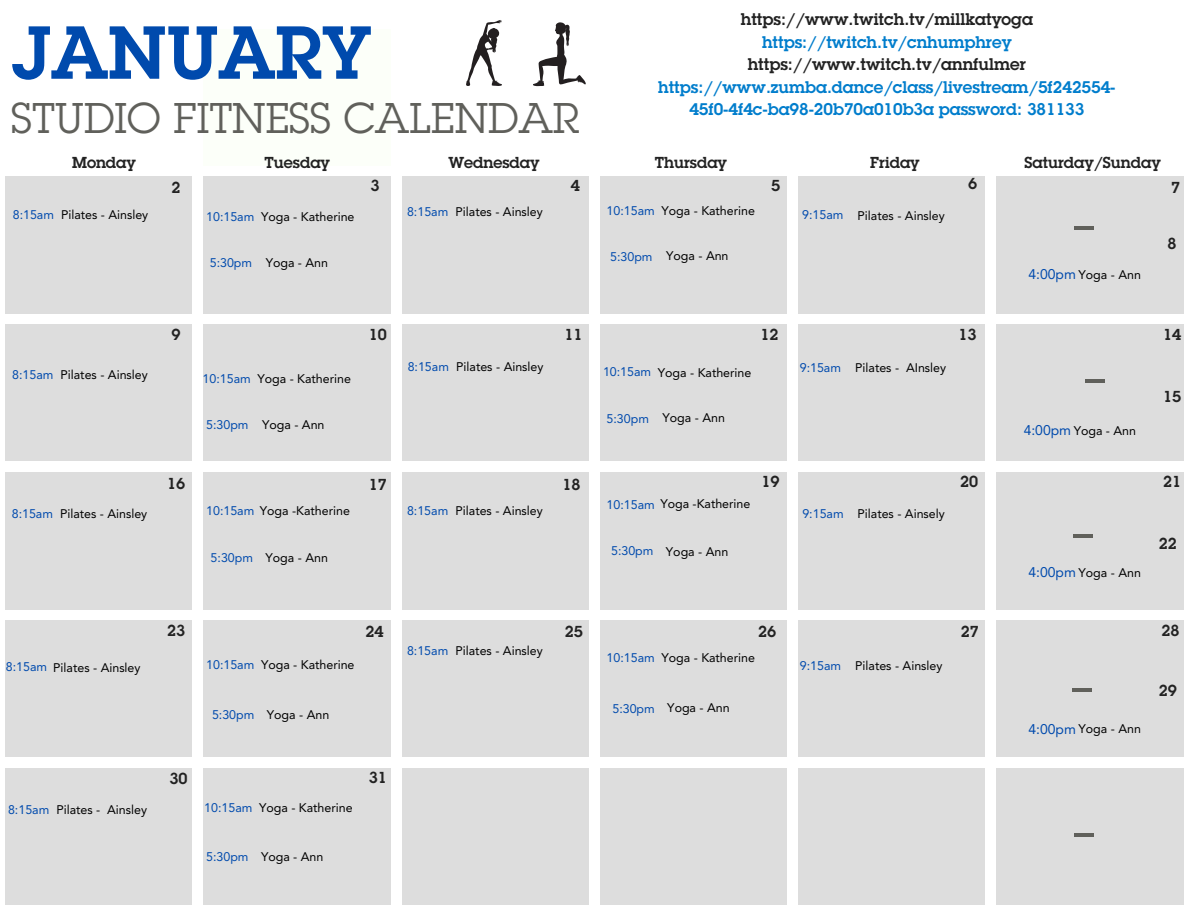
<style>
.page{position:relative;width:1188px;height:918px;background:#fff}
.page>*{position:absolute;margin:0;border:0;box-sizing:border-box;transform-origin:0 0}
.t1{font:600 73.35px "Lubalin Graph Std";color:#004aad}
.t2{font:42px "Lubalin Graph Std";color:#60605b}
.t3{font:600 16.5px/22.5px "Lubalin Graph Std";color:#007dcc;text-align:center}
.t4{font:600 16.5px "Lubalin Graph Std";color:#222}
.t5{font:600 15.6px "Lubalin Graph Std";color:#222}
.t6{font:12.45px "Avenir LT Std";color:#000}
.s1{color:#004aad}
.s2{font-size:13.95px;color:#004aad}
</style>
<div class="page">
<div style="left:402px;top:621px;width:187px;height:136px;background:#d9d9d9"></div>
<div style="left:600px;top:621px;width:187px;height:136px;background:#d9d9d9"></div>
<div style="left:203px;top:29px;width:188px;height:136px;background:#fcfff9"></div>
<div style="left:798px;top:621px;width:187px;height:136px;background:#d9d9d9"></div>
<div style="left:996px;top:621px;width:188px;height:136px;background:#d9d9d9"></div>
<div style="left:5px;top:768px;width:187px;height:136px;background:#d9d9d9"></div>
<div style="left:203px;top:768px;width:188px;height:136px;background:#d9d9d9"></div>
<div style="left:402px;top:768px;width:187px;height:136px;background:#d9d9d9"></div>
<div style="left:5px;top:176px;width:187px;height:138px;background:#d9d9d9"></div>
<div style="left:600px;top:768px;width:187px;height:136px;background:#d9d9d9"></div>
<div style="left:203px;top:176px;width:188px;height:138px;background:#d9d9d9"></div>
<div style="left:798px;top:768px;width:187px;height:136px;background:#d9d9d9"></div>
<div style="left:402px;top:176px;width:187px;height:138px;background:#d9d9d9"></div>
<div style="left:996px;top:768px;width:188px;height:136px;background:#d9d9d9"></div>
<div style="left:600px;top:176px;width:187px;height:138px;background:#d9d9d9"></div>
<div style="left:798px;top:176px;width:187px;height:138px;background:#d9d9d9"></div>
<div style="left:996px;top:176px;width:188px;height:138px;background:#d9d9d9"></div>
<div style="left:5px;top:325px;width:187px;height:136px;background:#d9d9d9"></div>
<div style="left:203px;top:325px;width:188px;height:136px;background:#d9d9d9"></div>
<div style="left:402px;top:325px;width:187px;height:136px;background:#d9d9d9"></div>
<div style="left:600px;top:325px;width:187px;height:136px;background:#d9d9d9"></div>
<div style="left:798px;top:325px;width:187px;height:136px;background:#d9d9d9"></div>
<div style="left:996px;top:325px;width:188px;height:136px;background:#d9d9d9"></div>
<div style="left:5px;top:472px;width:187px;height:138px;background:#d9d9d9"></div>
<div style="left:203px;top:472px;width:188px;height:138px;background:#d9d9d9"></div>
<div style="left:402px;top:472px;width:187px;height:138px;background:#d9d9d9"></div>
<div style="left:600px;top:472px;width:187px;height:138px;background:#d9d9d9"></div>
<div style="left:798px;top:472px;width:187px;height:138px;background:#d9d9d9"></div>
<div style="left:996px;top:472px;width:188px;height:138px;background:#d9d9d9"></div>
<div style="left:5px;top:621px;width:187px;height:136px;background:#d9d9d9"></div>
<div style="left:203px;top:621px;width:188px;height:136px;background:#d9d9d9"></div>
<hr style="left:1072px;top:688px;width:20px;height:4px;background:#60605b">
<hr style="left:1073px;top:534px;width:19px;height:4px;background:#60605b">
<hr style="left:1086px;top:380px;width:19px;height:3px;background:#60605b">
<hr style="left:1074px;top:226px;width:19px;height:4px;background:#60605b">
<svg style="left:466px;top:20px;width:36px;height:66px"></svg>
<svg style="left:533px;top:22px;width:53px;height:64px"></svg>
<hr style="left:1074px;top:834px;width:19px;height:3px;background:#60605b">
<h1 class="t1" style="left:11px;top:26px;width:362px">JANUARY</h1>
<h2 class="t2" style="left:11px;top:103px;width:570px">STUDIO FITNESS CALENDAR</h2>
<h3 class="t4" style="left:741px;top:13px;width:294px">https://www.twitch.tv/millkatyoga</h3>
<h3 class="t3" style="left:762px;top:33px;width:251px">https://twitch.tv/cnhumphrey</h3>
<h3 class="t4" style="left:748px;top:58px;width:280px">https://www.twitch.tv/annfulmer</h3>
<h3 class="t3" style="left:658px;top:78px;width:459px">https://www.zumba.dance/class/livestream/5f242554-<br>45f0-4f4c-ba98-20b70a010b3a password: 381133</h3>
<p class="t5" style="left:72px;top:157px;width:65px">Monday</p>
<p class="t5" style="left:265px;top:157px;width:67px">Tuesday</p>
<p class="t5" style="left:448px;top:157px;width:93px">Wednesday</p>
<p class="t5" style="left:655px;top:157px;width:74px">Thursday</p>
<p class="t5" style="left:870px;top:157px;width:51px">Friday</p>
<p class="t5" style="left:1024px;top:157px;width:138px">Saturday/Sunday</p>
<p class="t5" style="left:172px;top:182px;width:11px">2</p>
<p class="t5" style="left:371px;top:180px;width:11px">3</p>
<p class="t5" style="left:571px;top:180px;width:11px">4</p>
<p class="t5" style="left:771px;top:180px;width:11px">5</p>
<p class="t5" style="left:968px;top:178px;width:11px">6</p>
<p class="t5" style="left:1171px;top:182px;width:11px">7</p>
<p class="t6" style="left:13px;top:209px;width:137px"><span class="s1">8:15am</span> Pilates - Ainsley</p>
<p class="t6" style="left:206px;top:212px;width:150px"><span class="s1">10:15am</span> Yoga - Katherine</p>
<p class="t6" style="left:210px;top:257px;width:120px"><span class="s1">5:30pm</span> Yoga - Ann</p>
<p class="t6" style="left:407px;top:207px;width:137px"><span class="s1">8:15am</span> Pilates - Ainsley</p>
<p class="t6" style="left:607px;top:205px;width:150px"><span class="s1">10:15am</span> Yoga - Katherine</p>
<p class="t6" style="left:610px;top:251px;width:120px"><span class="s1">5:30pm</span> Yoga - Ann</p>
<p class="t6" style="left:802px;top:210px;width:144px"><span class="s1">9:15am</span> Pilates - Ainsley</p>
<p class="t6" style="left:1028px;top:270px;width:114px"><span class="s2">4:00pm</span> Yoga - Ann</p>
<p class="t5" style="left:1168px;top:238px;width:11px">8</p>
<p class="t6" style="left:12px;top:370px;width:137px"><span class="s1">8:15am</span> Pilates - Ainsley</p>
<p class="t5" style="left:172px;top:329px;width:11px">9</p>
<p class="t5" style="left:369px;top:329px;width:20px">10</p>
<p class="t5" style="left:565px;top:329px;width:20px">11</p>
<p class="t5" style="left:760px;top:329px;width:20px">12</p>
<p class="t5" style="left:958px;top:329px;width:20px">13</p>
<p class="t5" style="left:1163px;top:329px;width:20px">14</p>
<p class="t6" style="left:203px;top:374px;width:150px"><span class="s1">10:15am</span> Yoga - Katherine</p>
<p class="t6" style="left:206px;top:419px;width:120px"><span class="s1">5:30pm</span> Yoga - Ann</p>
<p class="t6" style="left:408px;top:361px;width:137px"><span class="s1">8:15am</span> Pilates - Ainsley</p>
<p class="t6" style="left:800px;top:363px;width:148px"><span class="s1">9:15am</span> Pilates - AInsley</p>
<p class="t6" style="left:603px;top:367px;width:150px"><span class="s1">10:15am</span> Yoga - Katherine</p>
<p class="t6" style="left:607px;top:413px;width:120px"><span class="s1">5:30pm</span> Yoga - Ann</p>
<p class="t6" style="left:1024px;top:426px;width:114px"><span class="s2">4:00pm</span> Yoga - Ann</p>
<p class="t5" style="left:1163px;top:391px;width:20px">15</p>
<p class="t5" style="left:167px;top:478px;width:20px">16</p>
<p class="t5" style="left:369px;top:478px;width:20px">17</p>
<p class="t5" style="left:562px;top:478px;width:20px">18</p>
<p class="t5" style="left:762px;top:476px;width:20px">19</p>
<p class="t5" style="left:960px;top:476px;width:20px">20</p>
<p class="t5" style="left:1163px;top:476px;width:20px">21</p>
<p class="t6" style="left:12px;top:509px;width:137px"><span class="s1">8:15am</span> Pilates - Ainsley</p>
<p class="t6" style="left:407px;top:506px;width:137px"><span class="s1">8:15am</span> Pilates - Ainsley</p>
<p class="t6" style="left:206px;top:506px;width:145px"><span class="s1">10:15am</span> Yoga -Katherine</p>
<p class="t6" style="left:211px;top:553px;width:119px"><span class="s1">5:30pm</span> Yoga - Ann</p>
<p class="t6" style="left:607px;top:499px;width:145px"><span class="s1">10:15am</span> Yoga -Katherine</p>
<p class="t6" style="left:611px;top:546px;width:119px"><span class="s1">5:30pm</span> Yoga - Ann</p>
<p class="t6" style="left:802px;top:508px;width:144px"><span class="s1">9:15am</span> Pilates - Ainsely</p>
<p class="t6" style="left:1028px;top:567px;width:114px"><span class="s2">4:00pm</span> Yoga - Ann</p>
<p class="t5" style="left:1159px;top:538px;width:20px">22</p>
<p class="t6" style="left:6px;top:662px;width:136px"><span class="s1">8:15am</span> Pilates - Ainsley</p>
<p class="t6" style="left:8px;top:805px;width:140px"><span class="s1">8:15am</span> Pilates - Ainsley</p>
<p class="t5" style="left:167px;top:625px;width:20px">23</p>
<p class="t5" style="left:365px;top:626px;width:20px">24</p>
<p class="t5" style="left:565px;top:626px;width:20px">25</p>
<p class="t5" style="left:758px;top:626px;width:20px">26</p>
<p class="t5" style="left:961px;top:626px;width:20px">27</p>
<p class="t5" style="left:1162px;top:625px;width:20px">28</p>
<p class="t6" style="left:206px;top:659px;width:150px"><span class="s1">10:15am</span> Yoga - Katherine</p>
<p class="t6" style="left:212px;top:709px;width:119px"><span class="s1">5:30pm</span> Yoga - Ann</p>
<p class="t5" style="left:170px;top:773px;width:20px">30</p>
<p class="t6" style="left:204px;top:803px;width:150px"><span class="s1">10:15am</span> Yoga - Katherine</p>
<p class="t6" style="left:206px;top:852px;width:119px"><span class="s1">5:30pm</span> Yoga - Ann</p>
<p class="t5" style="left:369px;top:772px;width:20px">31</p>
<p class="t6" style="left:407px;top:646px;width:137px"><span class="s1">8:15am</span> Pilates - Ainsley</p>
<p class="t6" style="left:607px;top:653px;width:150px"><span class="s1">10:15am</span> Yoga - Katherine</p>
<p class="t6" style="left:612px;top:703px;width:119px"><span class="s1">5:30pm</span> Yoga - Ann</p>
<p class="t6" style="left:800px;top:661px;width:144px"><span class="s1">9:15am</span> Pilates - Ainsley</p>
<p class="t6" style="left:1028px;top:724px;width:114px"><span class="s2">4:00pm</span> Yoga - Ann</p>
<p class="t5" style="left:1159px;top:685px;width:20px">29</p>
</div>
